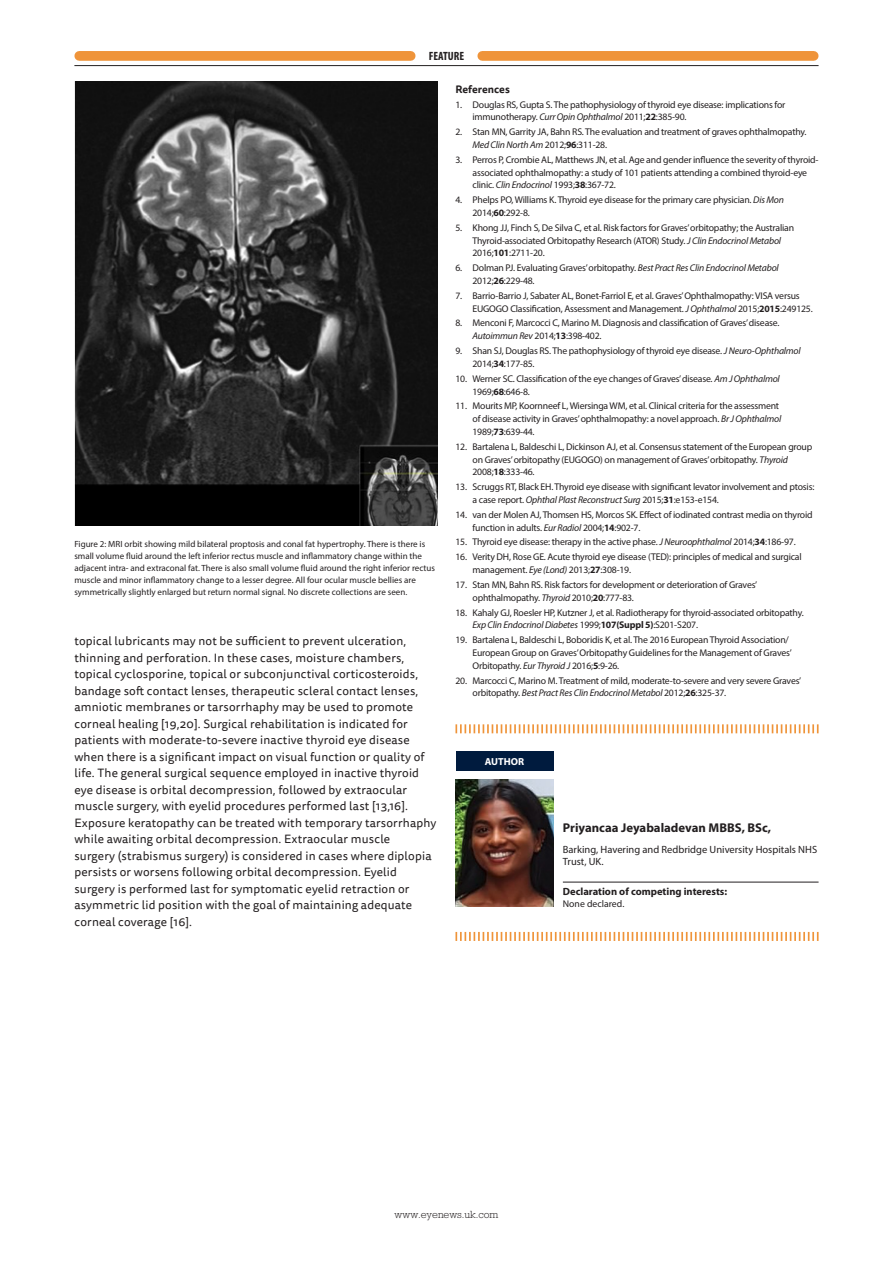
<style>
.page{position:relative;width:893px;height:1263px;background:#fff}
.page>*{position:absolute;margin:0;border:0;box-sizing:border-box;transform-origin:0 0}
.feature_Author_name{font:700 12.75px "Myriad Pro";color:#231f20}
.feature_Body_Indent{font:12px/16.5px "Tisa Sans Pro";letter-spacing:.015em;color:#231f20}
.t1{font:700 condensed 12px "Myriad Pro";color:#231f20}
.feature_author_bioda{font:10.5px/12.6px "Myriad Pro";color:#231f20}
.feature_Author_decla{font:700 10.5px "Myriad Pro";color:#231f20}
.t2{font:300 10.5px "Rockwell";color:#231f20}
.feature_Ref_title{font:700 10.5px "Tisa Sans Pro";color:#231f20}
.t3{font:700 10.2px "Myriad Pro";color:#fff}
.feature_Ref_body{font:9.75px/12.8px "Myriad Pro";letter-spacing:-.02em;color:#231f20}
.feature_Author_decla-2{font:9.75px "Myriad Pro";color:#231f20}
.feature_Caption{font:9px/12px "Myriad Pro";color:#231f20}
.s1{font-style:italic}
.s2{font-weight:700}
</style>
<div class="page">
<img style="left:74px;top:82px;width:363px;height:444px">
<hr style="left:74px;top:65px;width:745px;height:1px;background:#231f20">
<div style="left:79px;top:51px;width:332px;height:10px;background:#ef943a"></div>
<div style="left:482px;top:51px;width:332px;height:10px;background:#ef943a"></div>
<img style="left:456px;top:779px;width:97px;height:128px">
<div style="left:456px;top:752px;width:97px;height:19px;background:#001b3e"></div>
<hr style="left:563px;top:882px;width:256px;height:1px;background:#231f20">
<svg style="left:455px;top:724px;width:364px;height:9px"></svg>
<svg style="left:455px;top:932px;width:364px;height:9px"></svg>
<p class="t1" style="left:429px;top:49px;width:37px">FEATURE</p>
<p class="feature_Caption" style="left:74px;top:538px;width:362px">Figure 2: MRI orbit showing mild bilateral proptosis and conal fat hypertrophy. There is there is small volume fluid around the left inferior rectus muscle and inflammatory change within the adjacent intra- and extraconal fat. There is also small volume fluid around the right inferior rectus muscle and minor inflammatory change to a lesser degree. All four ocular muscle bellies are symmetrically slightly enlarged but return normal signal. No discrete collections are seen.</p>
<p class="feature_Body_Indent" style="left:74px;top:633px;width:363px">topical lubricants may not be sufficient to prevent ulceration, thinning and perforation. In these cases, moisture chambers, topical cyclosporine, topical or subconjunctival corticosteroids, bandage soft contact lenses, therapeutic scleral contact lenses, amniotic membranes or tarsorrhaphy may be used to promote corneal healing [19,20]. Surgical rehabilitation is indicated for patients with moderate-to-severe inactive thyroid eye disease when there is a significant impact on visual function or quality of life. The general surgical sequence employed in inactive thyroid eye disease is orbital decompression, followed by extraocular muscle surgery, with eyelid procedures performed last [13,16].<br>Exposure keratopathy can be treated with temporary tarsorrhaphy while awaiting orbital decompression. Extraocular muscle<br>surgery (strabismus surgery) is considered in cases where diplopia persists or worsens following orbital decompression. Eyelid surgery is performed last for symptomatic eyelid retraction or asymmetric lid position with the goal of maintaining adequate corneal coverage [16].</p>
<p class="feature_Ref_title" style="left:455px;top:81px;width:56px">References</p>
<p class="feature_Ref_body" style="left:472px;top:98px;width:314px;text-indent:-17px">1. Douglas RS, Gupta S. The pathophysiology of thyroid eye disease: implications for immunotherapy. <span class="s1">Curr Opin Ophthalmol</span> 2011;<span class="s2">22</span>:385-90.</p>
<p class="feature_Ref_body" style="left:472px;top:125px;width:336px;text-indent:-17px">2. Stan MN, Garrity JA, Bahn RS. The evaluation and treatment of graves ophthalmopathy.<br><span class="s1">Med Clin North Am</span> 2012;<span class="s2">96</span>:311-28.</p>
<p class="feature_Ref_body" style="left:472px;top:153px;width:348px;text-indent:-17px">3. Perros P, Crombie AL, Matthews JN, et al. Age and gender influence the severity of thyroid&shy;associated ophthalmopathy: a study of 101 patients attending a combined thyroid-eye clinic. <span class="s1">Clin Endocrinol</span> 1993;<span class="s2">38</span>:367-72.</p>
<p class="feature_Ref_body" style="left:472px;top:193px;width:313px;text-indent:-17px">4. Phelps PO, Williams K. Thyroid eye disease for the primary care physician. <span class="s1">Dis Mon<br></span>2014;<span class="s2">60</span>:292-8.</p>
<p class="feature_Ref_body" style="left:472px;top:221px;width:323px;text-indent:-17px">5. Khong JJ, Finch S, De Silva C, et al. Risk factors for Graves’ orbitopathy; the Australian<br>Thyroid-associated Orbitopathy Research (ATOR) Study. <span class="s1">J Clin Endocrinol Metabol<br></span>2016;<span class="s2">101</span>:2711-20.</p>
<p class="feature_Ref_body" style="left:472px;top:261px;width:308px;text-indent:-17px">6. Dolman PJ. Evaluating Graves’ orbitopathy. <span class="s1">Best Pract Res Clin Endocrinol Metabol<br></span>2012;<span class="s2">26</span>:229-48.</p>
<p class="feature_Ref_body" style="left:472px;top:289px;width:342px;text-indent:-17px">7. Barrio-Barrio J, Sabater AL, Bonet-Farriol E, et al. Graves’ Ophthalmopathy: VISA versus<br>EUGOGO Classification, Assessment and Management. <span class="s1">J Ophthalmol</span> 2015;<span class="s2">2015</span>:249125.</p>
<p class="feature_Ref_body" style="left:472px;top:317px;width:308px;text-indent:-17px">8. Menconi F, Marcocci C, Marino M. Diagnosis and classification of Graves’ disease.<br><span class="s1">Autoimmun Rev</span> 2014;<span class="s2">13</span>:398-402.</p>
<p class="feature_Ref_body" style="left:472px;top:344px;width:330px;text-indent:-17px">9. Shan SJ, Douglas RS. The pathophysiology of thyroid eye disease. <span class="s1">J Neuro-Ophthalmol<br></span>2014;<span class="s2">34</span>:177-85.</p>
<p class="feature_Ref_body" style="left:472px;top:372px;width:309px;text-indent:-17px">10. Werner SC. Classification of the eye changes of Graves’ disease. <span class="s1">Am J Ophthalmol<br></span>1969;<span class="s2">68</span>:646-8.</p>
<p class="feature_Ref_body" style="left:472px;top:400px;width:310px;text-indent:-17px">11. Mourits MP, Koornneef L, Wiersinga WM, et al. Clinical criteria for the assessment of disease activity in Graves’ ophthalmopathy: a novel approach. <span class="s1">Br J Ophthalmol<br></span>1989;<span class="s2">73</span>:639-44.</p>
<p class="feature_Ref_body" style="left:472px;top:440px;width:341px;text-indent:-17px">12. Bartalena L, Baldeschi L, Dickinson AJ, et al. Consensus statement of the European group on Graves’ orbitopathy (EUGOGO) on management of Graves’ orbitopathy. <span class="s1">Thyroid<br></span>2008;<span class="s2">18</span>:333-46.</p>
<p class="feature_Ref_body" style="left:472px;top:480px;width:343px;text-indent:-17px">13. Scruggs RT, Black EH. Thyroid eye disease with significant levator involvement and ptosis: a case report. <span class="s1">Ophthal Plast Reconstruct Surg</span> 2015;<span class="s2">31</span>:e153-e154.</p>
<p class="feature_Ref_body" style="left:472px;top:508px;width:342px;text-indent:-17px">14. van der Molen AJ, Thomsen HS, Morcos SK. Effect of iodinated contrast media on thyroid function in adults. <span class="s1">Eur Radiol</span> 2004;<span class="s2">14</span>:902-7.</p>
<p class="feature_Ref_body" style="left:455px;top:536px;width:342px">15. Thyroid eye disease: therapy in the active phase. <span class="s1">J Neuroophthalmol</span> 2014;<span class="s2">34</span>:186-97.</p>
<p class="feature_Ref_body" style="left:472px;top:550px;width:331px;text-indent:-17px">16. Verity DH, Rose GE. Acute thyroid eye disease (TED): principles of medical and surgical management. <span class="s1">Eye (Lond)</span> 2013;<span class="s2">27</span>:308-19.</p>
<p class="feature_Ref_body" style="left:472px;top:578px;width:286px;text-indent:-17px">17. Stan MN, Bahn RS. Risk factors for development or deterioration of Graves’ ophthalmopathy. <span class="s1">Thyroid</span> 2010;<span class="s2">20</span>:777-83.</p>
<p class="feature_Ref_body" style="left:472px;top:606px;width:333px;text-indent:-17px">18. Kahaly GJ, Roesler HP, Kutzner J, et al. Radiotherapy for thyroid-associated orbitopathy.<br><span class="s1">Exp Clin Endocrinol Diabetes</span> 1999;<span class="s2">107(Suppl 5)</span>:S201-S207.</p>
<p class="feature_Ref_body" style="left:472px;top:633px;width:321px;text-indent:-17px">19. Bartalena L, Baldeschi L, Boboridis K, et al. The 2016 European Thyroid Association/<br>European Group on Graves’ Orbitopathy Guidelines for the Management of Graves’<br>Orbitopathy. <span class="s1">Eur Thyroid J</span> 2016;<span class="s2">5</span>:9-26.</p>
<p class="feature_Ref_body" style="left:472px;top:674px;width:330px;text-indent:-17px">20. Marcocci C, Marino M. Treatment of mild, moderate-to-severe and very severe Graves’ orbitopathy. <span class="s1">Best Pract Res Clin Endocrinol Metabol</span> 2012;<span class="s2">26</span>:325-37.</p>
<p class="t3" style="left:485px;top:755px;width:41px">AUTHOR</p>
<p class="feature_Author_name" style="left:563px;top:819px;width:210px">Priyancaa Jeyabaladevan MBBS, BSc,</p>
<p class="feature_author_bioda" style="left:563px;top:843px;width:256px">Barking, Havering and Redbridge University Hospitals NHS<br>Trust, UK.</p>
<p class="feature_Author_decla" style="left:563px;top:885px;width:166px">Declaration of competing interests:</p>
<p class="feature_Author_decla-2" style="left:563px;top:897px;width:63px">None declared.</p>
<p class="t2" style="left:395px;top:1208px;width:105px">www.eyenews.uk.com</p>
</div>
